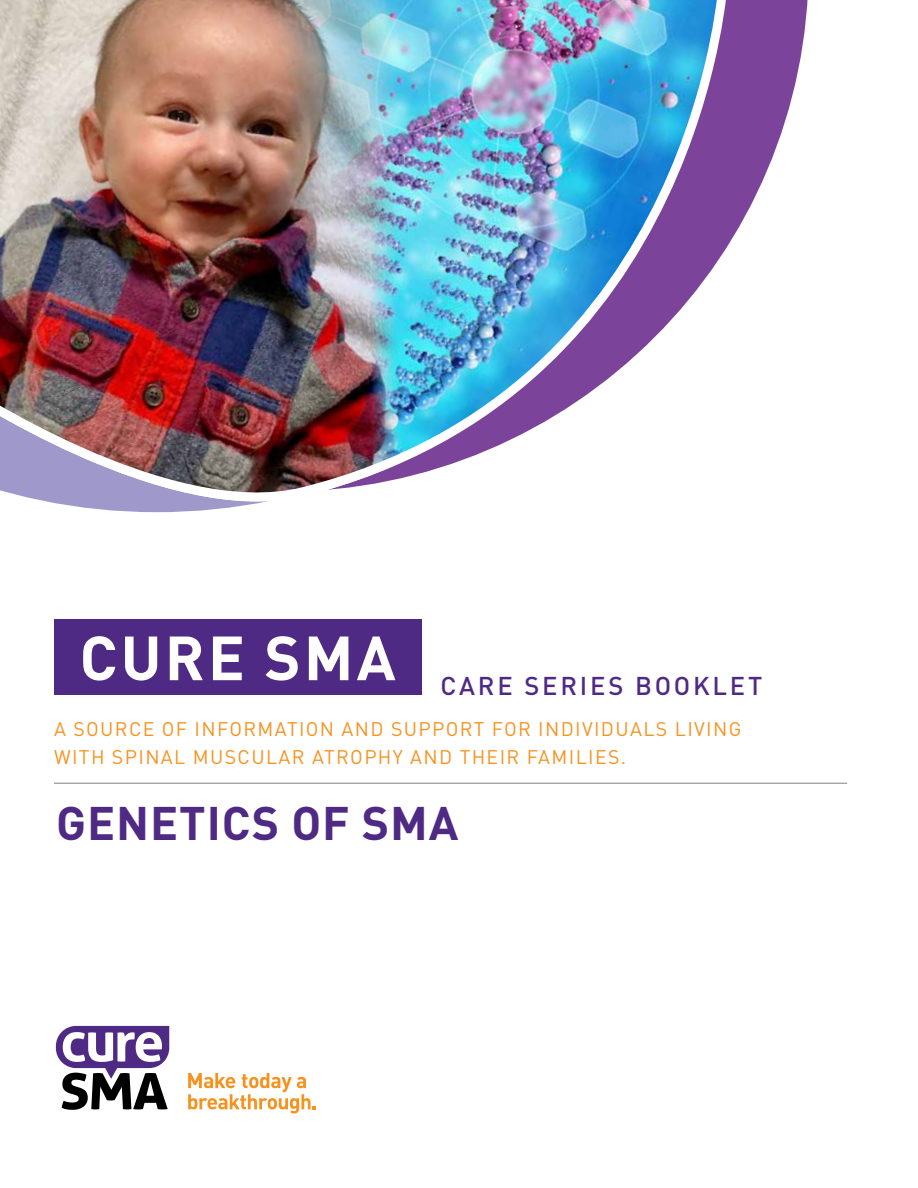
<style>
.page{position:relative;width:918px;height:1188px;background:#fff}
.page>*{position:absolute;margin:0;border:0;box-sizing:border-box;transform-origin:0 0}
.t1{font:700 61.35px "DINOT";letter-spacing:.05em;color:#fff}
.t2{font:700 46.5px "DINOT";letter-spacing:.02em;color:#4f2a84}
.t3{font:500 25.5px "DINOT";letter-spacing:.11em;color:#4f2a84}
.t4{font:19.5px/28.5px "DINOT";letter-spacing:.07em;color:#f7921e}
</style>
<div class="page">
<svg style="left:733px;top:0;width:75px;height:237px;fill:#7c439a"></svg>
<svg style="left:55px;top:0;width:678px;height:513px"></svg>
<hr style="left:54px;top:783px;width:793px;height:1px;background:#808285">
<svg style="left:56px;top:1026px;width:113px;height:84px"></svg>
<svg style="left:188px;top:1073px;width:128px;height:41px"></svg>
<div style="left:54px;top:619px;width:367px;height:76px;background:#4f2a84"></div>
<img style="left:0;top:0;width:730px;height:503px">
<h1 class="t1" style="left:80px;top:618px;width:318px">CURE SMA</h1>
<h3 class="t3" style="left:441px;top:669px;width:323px">CARE SERIES BOOKLET</h3>
<p class="t4" style="left:54px;top:714px;width:689px">A SOURCE OF INFORMATION AND SUPPORT FOR INDIVIDUALS LIVING<br>WITH SPINAL MUSCULAR ATROPHY AND THEIR FAMILIES.</p>
<h2 class="t2" style="left:56px;top:793px;width:404px">GENETICS OF SMA</h2>
</div>
